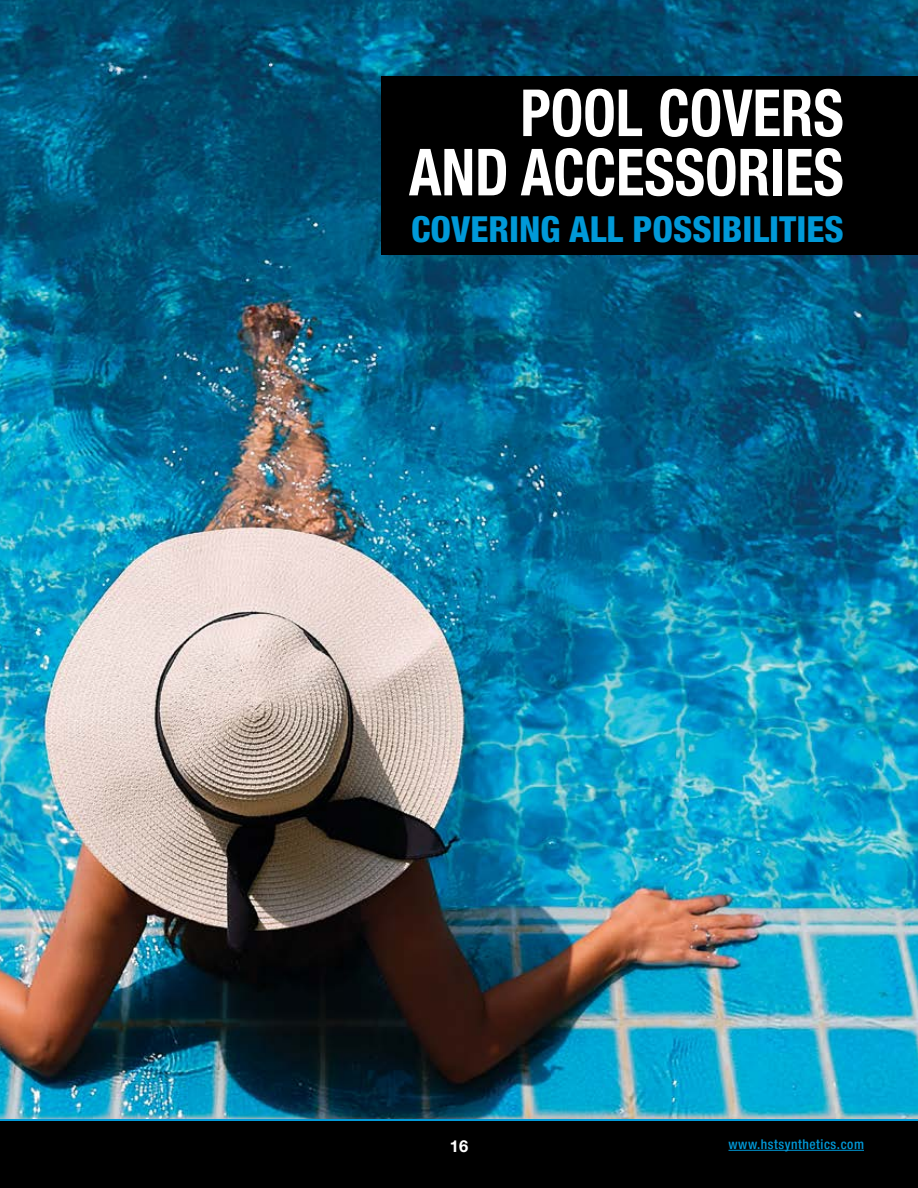
<style>
.page{position:relative;width:918px;height:1188px;background:#fff}
.page>*{position:absolute;margin:0;border:0;box-sizing:border-box;transform-origin:0 0}
.t1{font:700 condensed 64.95px/59.2px "Helvetica Neue LT Std";color:#fff;text-align:right;scale:.9 1}
.t2{font:800 condensed 36px "Helvetica Neue LTW1 G";color:#0099d8}
.t3{font:700 16.5px "Helvetica Neue LT Pro";color:#fff}
.t4{font:500 condensed 13.5px "Helvetica Neue LT Pro";letter-spacing:.04em;color:#0099d8}
</style>
<div class="page">
<img style="left:0;top:0;width:918px;height:1120px">
<div style="left:381px;top:77px;width:537px;height:178px;background:#000"></div>
<div style="left:0;top:1120px;width:918px;height:68px;background:#000"></div>
<hr style="left:729px;top:1150px;width:135px;height:1px;background:#0099d8">
<p class="t1" style="left:409px;top:83px;width:485px">POOL COVERS<br>AND ACCESSORIES</p>
<p class="t2" style="left:411px;top:207px;width:434px">COVERING ALL POSSIBILITIES</p>
<p class="t3" style="left:450px;top:1136px;width:20px">16</p>
<p class="t4" style="left:729px;top:1136px;width:137px">www.hstsynthetics.com</p>
</div>
